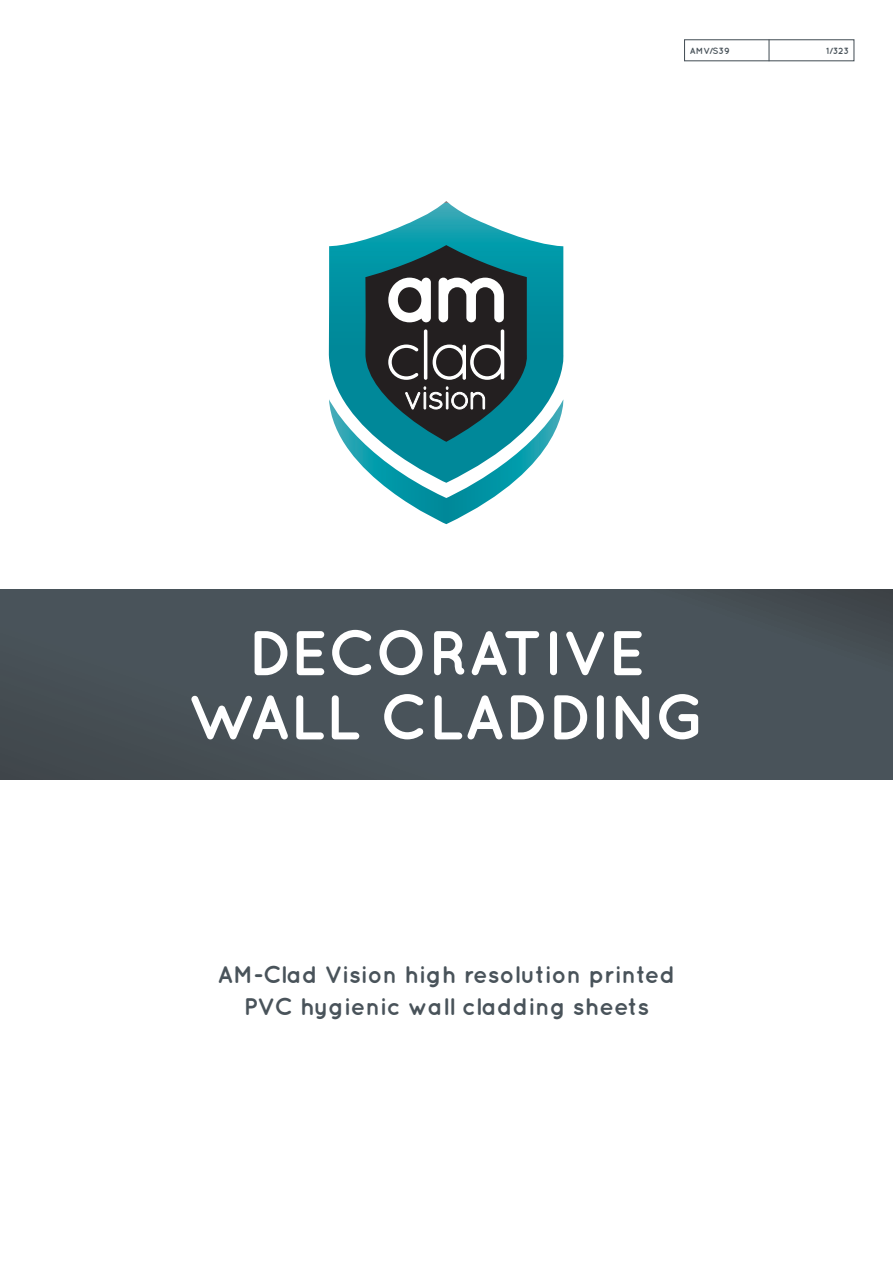
<style>
.page{position:relative;width:893px;height:1263px;background:#fff}
.page>*{position:absolute;margin:0;border:0;box-sizing:border-box;transform-origin:0 0}
.t1{font:700 63px/64.2px "Quicksand";color:#fff;text-align:center}
.t2{font:700 24px/31.2px "Quicksand";color:#49535a;text-align:center}
.t3{font:700 9px "Quicksand";color:#49535a}
</style>
<div class="page">
<div style="left:0;top:590px;width:893px;height:189px;background:#49535a"></div>
<div style="left:684px;top:39px;width:170px;height:22px;border:1px solid #49535a"></div>
<svg style="left:768px;top:39px;width:1px;height:22px"></svg>
<svg style="left:342px;top:201px;width:210px;height:44px"></svg>
<svg style="left:329px;top:245px;width:235px;height:279px"></svg>
<p class="t3" style="left:690px;top:45px;width:41px">AMV/S39</p>
<p class="t3" style="left:826px;top:45px;width:25px">1/323</p>
<h1 class="t1" style="left:187px;top:619px;width:520px">DECORATIVE<br>WALL CLADDING</h1>
<p class="t2" style="left:218px;top:958px;width:459px">AM-Clad Vision high resolution printed<br>PVC hygienic wall cladding sheets</p>
</div>
